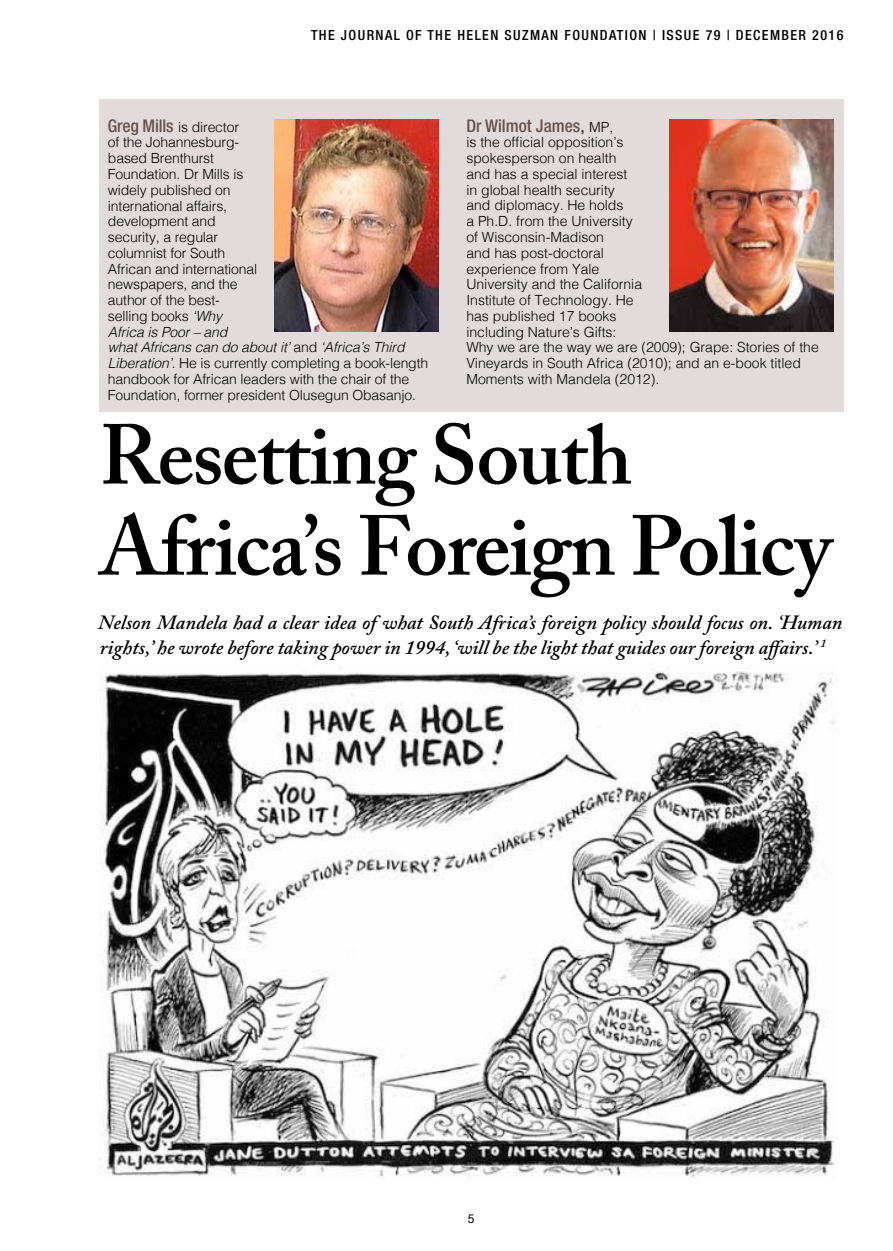
<style>
.page{position:relative;width:893px;height:1251px;background:#fff}
.page>*{position:absolute;margin:0;border:0;box-sizing:border-box;transform-origin:0 0}
.t1{font:600 84px/91px "Adobe Caslon Pro";letter-spacing:-.02em;color:#000}
.t2{font:italic 600 20.12px/24.5px "Adobe Caslon Pro";color:#000}
.t3{font:500 condensed 17.5px "Helvetica Neue LT Std";color:#68524d}
.t4{font:300 14px/15.8px "Helvetica";color:#000}
.t5{font:500 condensed 14px "Helvetica Neue LT Std";letter-spacing:.1em;color:#000}
.t6{font:12.25px "Helvetica Neue LT Std";color:#000}
.s1{font-family:"Helvetica Neue LT Std";font-weight:500;font-stretch:condensed;font-size:17.5px;color:#68524d}
.s2{font-style:italic}
.s3{font-family:"Helvetica Neue LT";font-weight:400;font-stretch:normal;font-size:15.75px;color:#000}
.s4{font-family:"Helvetica";font-weight:300;font-stretch:normal;font-size:14px;color:#000}
</style>
<div class="page">
<div style="left:99px;top:99px;width:744px;height:313px;background:#e1dcdb"></div>
<img style="left:670px;top:119px;width:163px;height:212px">
<img style="left:274px;top:119px;width:164px;height:212px">
<img style="left:99px;top:667px;width:737px;height:511px">
<p class="t5" style="left:311px;top:26px;width:534px">THE JOURNAL OF THE HELEN SUZMAN FOUNDATION | ISSUE 79 | DECEMBER 2016</p>
<p class="t4" style="left:108px;top:118px;width:322px"><span class="s1">GREG MILLS</span> is director<br>of the Johannesburg-<br>based Brenthurst<br>Foundation. Dr Mills is<br>widely published on<br>international affairs,<br>development and<br>security, a regular<br>columnist for South<br>African and international<br>newspapers, and the<br>author of the best-<br>selling books <span class="s2">‘Why<br>Africa is Poor – and<br>what Africans can do about it’</span> and <span class="s2">‘Africa’s Third<br>Liberation’</span>. He is currently completing a book-length handbook for African leaders with the chair of the<br>Foundation, former president Olusegun Obasanjo.</p>
<p class="t3" style="left:466px;top:115px;width:148px">DR WILMOT JAMES<span class="s3">,</span> <span class="s4">MP,</span></p>
<p class="t4" style="left:466px;top:133px;width:354px">is the official opposition’s<br>spokesperson on health<br>and has a special interest<br>in global health security<br>and diplomacy. He holds<br>a Ph.D. from the University<br>of Wisconsin-Madison<br>and has post-doctoral<br>experience from Yale<br>University and the California<br>Institute of Technology. He<br>has published 17 books<br>including Nature’s Gifts:<br>Why we are the way we are (2009); Grape: Stories of the<br>Vineyards in South Africa (2010); and an e-book titled<br>Moments with Mandela (2012).</p>
<h1 class="t1" style="left:99px;top:409px;width:734px">Resetting South<br>Africa’s Foreign Policy</h1>
<h2 class="t2" style="left:98px;top:609px;width:746px">Nelson Mandela had a clear idea of what South Africa’s foreign policy should focus on. ‘Human rights,’ he wrote before taking power in 1994, ‘will be the light that guides our foreign affairs.’ <sup>1</sup></h2>
<p class="t6" style="left:468px;top:1210px;width:8px">5</p>
</div>
